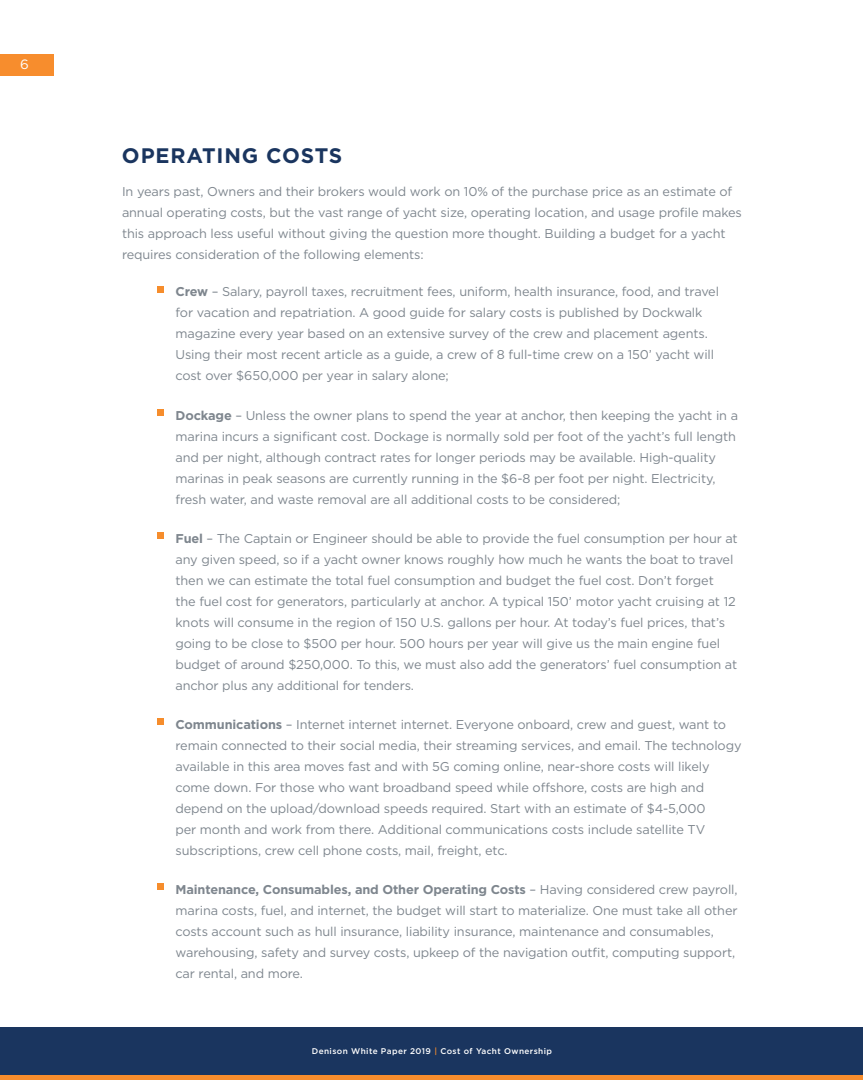
<style>
.page{position:relative;width:864px;height:1080px;background:#fff}
.page>*{position:absolute;margin:0;border:0;box-sizing:border-box;transform-origin:0 0}
.t1{font:700 21px "Gotham";letter-spacing:.04em;color:#1a355f}
.t2{font:13.5px "Gotham";color:#fff}
.t3{font:12.75px/21px "Gotham";letter-spacing:-.01em;color:#7e868e}
.t4{font:500 8.25px "Gotham";letter-spacing:.05em;color:#fff}
.s1{font-weight:700}
.s2{color:#f68d2c}
</style>
<div class="page">
<div style="left:0;top:54px;width:54px;height:22px;background:#f78d2d"></div>
<div style="left:158px;top:286px;width:6px;height:7px;background:#f68d2c"></div>
<div style="left:158px;top:409px;width:6px;height:7px;background:#f68d2c"></div>
<div style="left:158px;top:532px;width:6px;height:7px;background:#f68d2c"></div>
<svg style="left:158px;top:719px;width:6px;height:6px"></svg>
<svg style="left:158px;top:884px;width:6px;height:6px"></svg>
<div style="left:0;top:1027px;width:863px;height:48px;background:#1a355f"></div>
<div style="left:0;top:1075px;width:863px;height:5px;background:#f78d2d"></div>
<p class="t2" style="left:20px;top:56px;width:10px">6</p>
<h1 class="t1" style="left:122px;top:141px;width:222px">OPERATING COSTS</h1>
<p class="t3" style="left:122px;top:181px;width:621px">In years past, Owners and their brokers would work on 10% of the purchase price as an estimate of annual operating costs, but the vast range of yacht size, operating location, and usage profile makes this approach less useful without giving the question more thought. Building a budget for a yacht requires consideration of the following elements:</p>
<p class="t3" style="left:175px;top:281px;width:545px"><span class="s1">Crew</span> – Salary, payroll taxes, recruitment fees, uniform, health insurance, food, and travel for vacation and repatriation. A good guide for salary costs is published by Dockwalk magazine every year based on an extensive survey of the crew and placement agents.<br>Using their most recent article as a guide, a crew of 8 full-time crew on a 150’ yacht will cost over $650,000 per year in salary alone;</p>
<p class="t3" style="left:175px;top:404px;width:564px"><span class="s1">Dockage</span> – Unless the owner plans to spend the year at anchor, then keeping the yacht in a marina incurs a significant cost. Dockage is normally sold per foot of the yacht’s full length and per night, although contract rates for longer periods may be available. High-quality marinas in peak seasons are currently running in the $6-8 per foot per night. Electricity, fresh water, and waste removal are all additional costs to be considered;</p>
<p class="t3" style="left:175px;top:527px;width:564px"><span class="s1">Fuel</span> – The Captain or Engineer should be able to provide the fuel consumption per hour at any given speed, so if a yacht owner knows roughly how much he wants the boat to travel then we can estimate the total fuel consumption and budget the fuel cost. Don’t forget<br>the fuel cost for generators, particularly at anchor. A typical 150’ motor yacht cruising at 12 knots will consume in the region of 150 U.S. gallons per hour. At today’s fuel prices, that’s going to be close to $500 per hour. 500 hours per year will give us the main engine fuel budget of around $250,000. To this, we must also add the generators’ fuel consumption at anchor plus any additional for tenders.</p>
<p class="t3" style="left:175px;top:713px;width:568px"><span class="s1">Communications</span> – Internet internet internet. Everyone onboard, crew and guest, want to remain connected to their social media, their streaming services, and email. The technology available in this area moves fast and with 5G coming online, near-shore costs will likely come down. For those who want broadband speed while offshore, costs are high and depend on the upload/download speeds required. Start with an estimate of $4-5,000<br>per month and work from there. Additional communications costs include satellite TV subscriptions, crew cell phone costs, mail, freight, etc.</p>
<p class="t3" style="left:175px;top:879px;width:564px"><span class="s1">Maintenance, Consumables, and Other Operating Costs</span> – Having considered crew payroll, marina costs, fuel, and internet, the budget will start to materialize. One must take all other costs account such as hull insurance, liability insurance, maintenance and consumables, warehousing, safety and survey costs, upkeep of the navigation outfit, computing support, car rental, and more.</p>
<p class="t4" style="left:312px;top:1046px;width:242px">Denison White Paper 2019 <span class="s2">|</span> Cost of Yacht Ownership</p>
</div>
